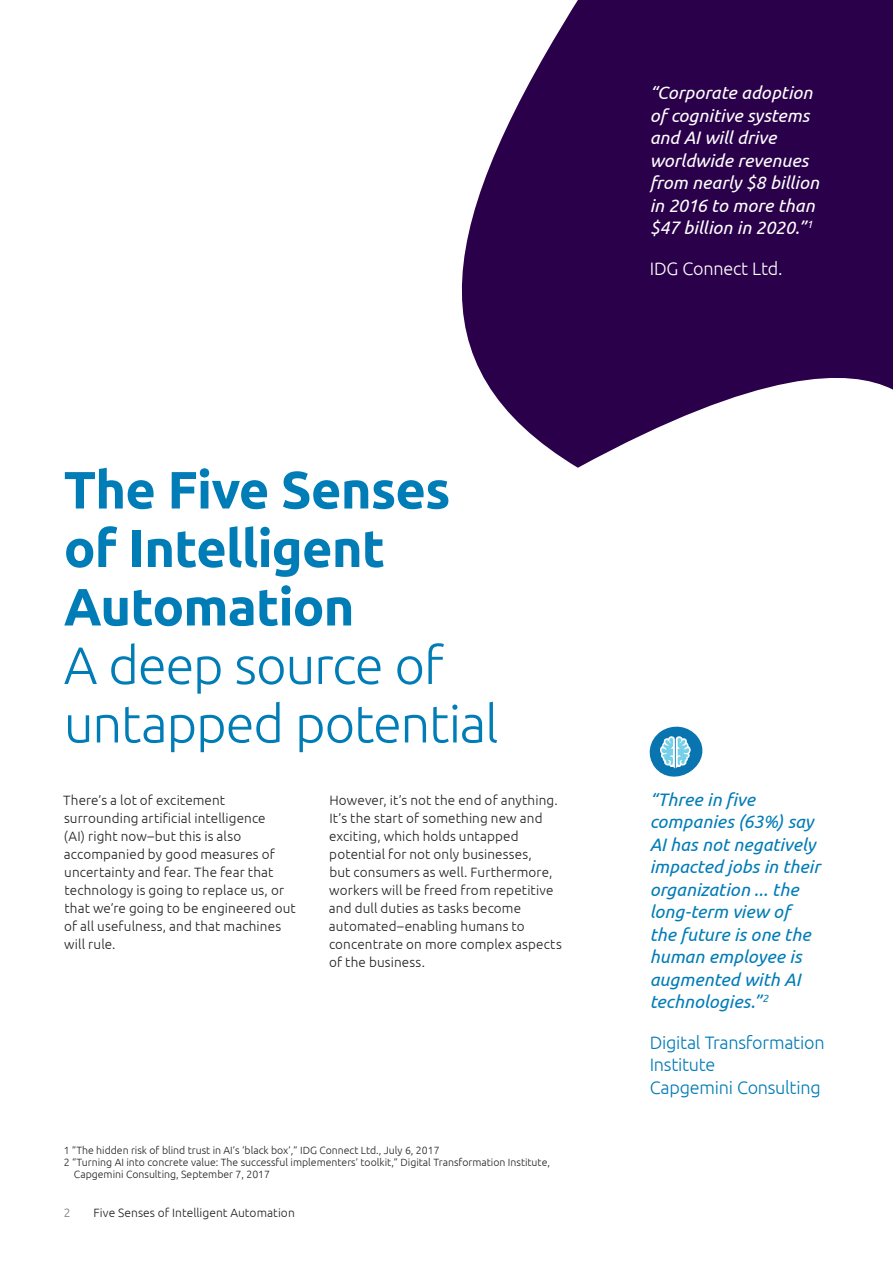
<style>
.page{position:relative;width:893px;height:1263px;background:#fff}
.page>*{position:absolute;margin:0;border:0;box-sizing:border-box;transform-origin:0 0}
.t1{font:700 52.5px/58.5px "Ubuntu";letter-spacing:-.015em;color:#007cb6}
.t2{font:300 52.5px/58.5px "Ubuntu";letter-spacing:-.02em;color:#007cb6}
.t3{font:italic 18px/22.5px "Ubuntu";letter-spacing:.005em;color:#007cb6}
.t4{font:italic 18px/22.5px "Ubuntu";letter-spacing:.005em;color:#fff}
.t5{font:300 18px/22.5px "Ubuntu";letter-spacing:-.015em;color:#007cb6}
.t6{font:300 18px "Ubuntu";letter-spacing:-.01em;color:#fff}
.t7{font:300 13.5px/18px "Ubuntu";letter-spacing:.01em;color:#231f20}
.t8{font:300 12px "Ubuntu";letter-spacing:.005em;color:#231f20}
.t9{font:300 12px "Ubuntu";color:#76787b}
.t10{font:300 10.5px "Ubuntu";color:#231f20}
</style>
<div class="page">
<svg style="left:461px;top:0;width:432px;height:468px;fill:#2a004a"></svg>
<svg style="left:649px;top:726px;width:54px;height:51px"></svg>
<h1 class="t1" style="left:64px;top:460px;width:388px">The Five Senses of Intelligent<br>Automation</h1>
<h1 class="t2" style="left:64px;top:635px;width:436px">A deep source of untapped potential</h1>
<h2 class="t4" style="left:650px;top:81px;width:171px">“Corporate adoption of cognitive systems and AI will drive worldwide revenues from nearly $8 billion in 2016 to more than $47 billion in 2020.”<sup>1</sup></h2>
<h2 class="t6" style="left:650px;top:257px;width:134px">IDG Connect Ltd.</h2>
<p class="t7" style="left:63px;top:791px;width:234px">There’s a lot of excitement surrounding artificial intelligence<br>(AI) right now–but this is also accompanied by good measures of uncertainty and fear. The fear that technology is going to replace us, or that we’re going to be engineered out of all usefulness, and that machines will rule.</p>
<p class="t7" style="left:329px;top:791px;width:234px">However, it’s not the end of anything.<br>It’s the start of something new and exciting, which holds untapped potential for not only businesses,<br>but consumers as well. Furthermore, workers will be freed from repetitive and dull duties as tasks become automated–enabling humans to concentrate on more complex aspects of the business.</p>
<h2 class="t3" style="left:650px;top:787px;width:172px">“Three in five companies (63%) say<br>AI has not negatively impacted jobs in their organization ... the long-term view of the future is one the human employee is augmented with AI technologies.”<sup>2</sup></h2>
<h2 class="t5" style="left:650px;top:1031px;width:176px">Digital Transformation<br>Institute<br>Capgemini Consulting</h2>
<p class="t10" style="left:64px;top:1144px;width:377px">1 ”The hidden risk of blind trust in AI’s ‘black box’,” IDG Connect Ltd., July 6, 2017</p>
<p class="t10" style="left:64px;top:1156px;width:488px">2 “Turning AI into concrete value: The successful implementers’ toolkit,” Digital Transformation Institute,</p>
<p class="t10" style="left:74px;top:1168px;width:198px">Capgemini Consulting, September 7, 2017</p>
<p class="t9" style="left:64px;top:1205px;width:8px">2</p>
<p class="t8" style="left:94px;top:1205px;width:203px">Five Senses of Intelligent Automation</p>
</div>
